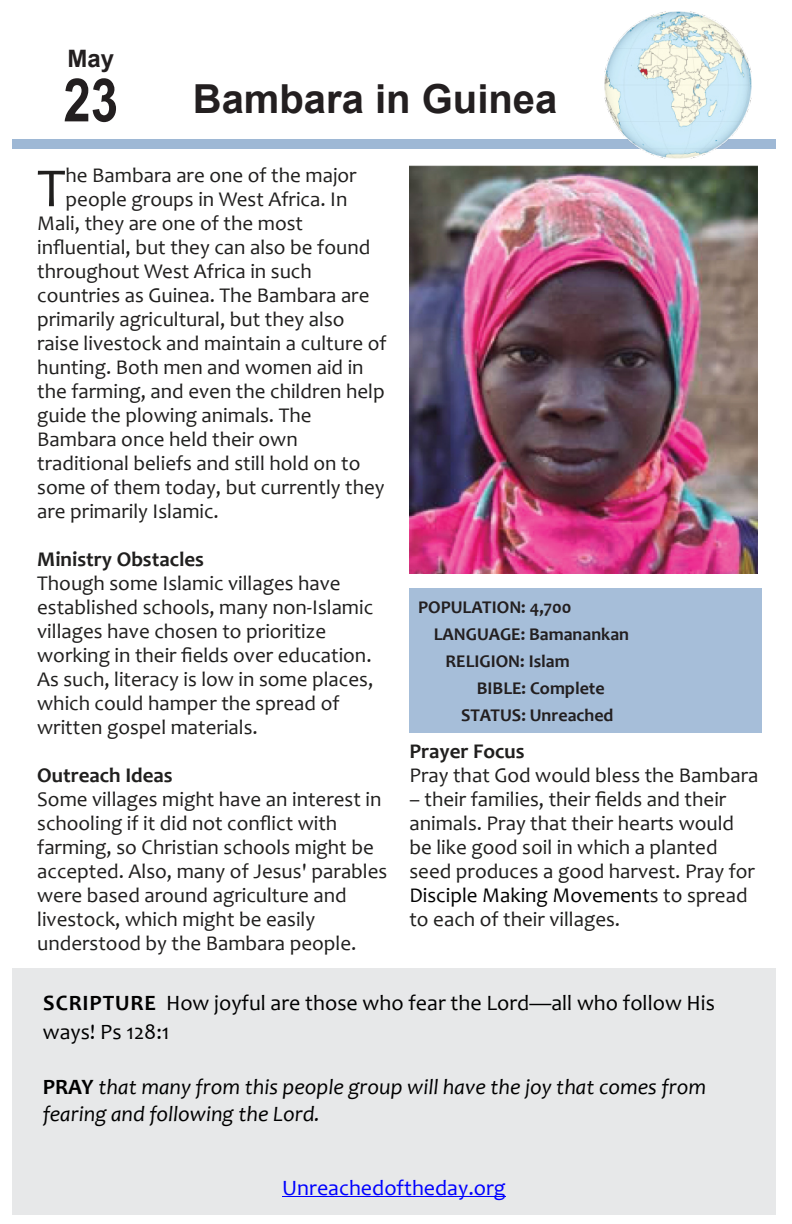
<style>
.page{position:relative;width:792px;height:1224px;background:#fff}
.page>*{position:absolute;margin:0;border:0;box-sizing:border-box;transform-origin:0 0}
.t1{font:700 60px "Arial Narrow";color:#231f20}
.t2{font:55.6px "Candara";color:#201f1e}
.t3{font:700 40px "Arial";color:#231f20}
.t4{font:700 24px "Arial";color:#231f20}
.t5{font:italic 22px/26.8px "Candara";color:#000}
.t6{font:22px/29px "Candara";color:#000}
.t7{font:22px "Candara";color:#00f}
.t8{font:21px/24px "Candara";color:#201f1e}
.t9{font:700 21px "Candara";color:#201f1e}
.t10{font:700 18px "Candara";color:#231f20}
.s1{color:#000}
.s2{font-weight:700}
.s3{font-weight:700;font-style:normal}
</style>
<div class="page">
<div style="left:12px;top:968px;width:764px;height:247px;background:#e7e8e9"></div>
<div style="left:12px;top:139px;width:764px;height:9px;background:#9eb8d5"></div>
<div style="left:409px;top:588px;width:353px;height:145px;background:#a6bed9"></div>
<hr style="left:282px;top:1197px;width:224px;height:1px;background:#00f">
<img style="left:409px;top:165px;width:349px;height:409px">
<img style="left:604px;top:12px;width:147px;height:147px">
<p class="t4" style="left:67px;top:50px;width:48px">May</p>
<h1 class="t1" style="left:63px;top:78px;width:56px">23</h1>
<h3 class="t3" style="left:193px;top:84px;width:366px">Bambara in Guinea</h3>
<h2 class="t2" style="left:37px;top:166px;width:30px">T</h2>
<p class="t8" style="left:66px;top:165px;width:293px">he Bambara are one of the major</p>
<p class="t8" style="left:66px;top:189px;width:283px">people groups in West Africa. In</p>
<p class="t8" style="left:37px;top:213px;width:267px">Mali, they are one of the most</p>
<p class="t8" style="left:37px;top:237px;width:335px">influential, but they can also be found</p>
<p class="t8" style="left:37px;top:261px;width:276px">throughout West Africa in such</p>
<p class="t8" style="left:37px;top:285px;width:334px">countries as Guinea. The Bambara are</p>
<p class="t8" style="left:37px;top:309px;width:309px">primarily agricultural, but they also</p>
<p class="t8" style="left:37px;top:333px;width:351px">raise livestock and maintain a culture of</p>
<p class="t8" style="left:37px;top:357px;width:328px">hunting. Both men and women aid in</p>
<p class="t8" style="left:37px;top:381px;width:349px">the farming, and even the children help</p>
<p class="t8" style="left:37px;top:405px;width:276px">guide the plowing animals. The</p>
<p class="t8" style="left:37px;top:429px;width:262px">Bambara once held their own</p>
<p class="t8" style="left:37px;top:453px;width:325px">traditional beliefs and still hold on to</p>
<p class="t8" style="left:37px;top:477px;width:349px">some of them today, but currently they</p>
<p class="t8" style="left:37px;top:501px;width:183px">are primarily Islamic.</p>
<p class="t9" style="left:37px;top:551px;width:168px">Ministry Obstacles</p>
<p class="t8" style="left:37px;top:573px;width:338px">Though some Islamic villages have established schools, many non-Islamic villages have chosen to prioritize working in their fields over education.<br>As such, literacy is low in some places, which could hamper the spread of written gospel materials.</p>
<p class="t9" style="left:37px;top:767px;width:137px">Outreach Ideas</p>
<p class="t8" style="left:37px;top:789px;width:352px">Some villages might have an interest in schooling if it did not conflict with farming, so Christian schools might be accepted. Also, many of Jesus' parables were based around agriculture and livestock, which might be easily understood by the Bambara people.</p>
<p class="t10" style="left:418px;top:600px;width:155px">POPULATION: 4,700</p>
<p class="t10" style="left:434px;top:627px;width:197px">LANGUAGE: Bamanankan</p>
<p class="t10" style="left:446px;top:654px;width:126px">RELIGION: Islam</p>
<p class="t10" style="left:477px;top:681px;width:129px">BIBLE: Complete</p>
<p class="t10" style="left:461px;top:708px;width:154px">STATUS: Unreached</p>
<p class="t9" style="left:409px;top:743px;width:117px">Prayer Focus</p>
<p class="t8" style="left:409px;top:765px;width:351px">Pray that God would bless the Bambara</p>
<p class="t8" style="left:409px;top:789px;width:347px">– their families, their fields and their animals. Pray that their hearts would be like good soil in which a planted seed produces a good harvest. Pray for <span class="s1">Disciple Making Movement</span>s to spread to each of their villages.</p>
<p class="t6" style="left:43px;top:990px;width:674px"><span class="s2">SCRIPTURE</span> How joyful are those who fear the Lord—all who follow His ways! Ps 128:1</p>
<p class="t5" style="left:43px;top:1075px;width:665px"><span class="s3">PRAY</span> that many from this people group will have the joy that comes from fearing and following the Lord.</p>
<p class="t7" style="left:282px;top:1180px;width:225px">Unreachedoftheday.org</p>
</div>
